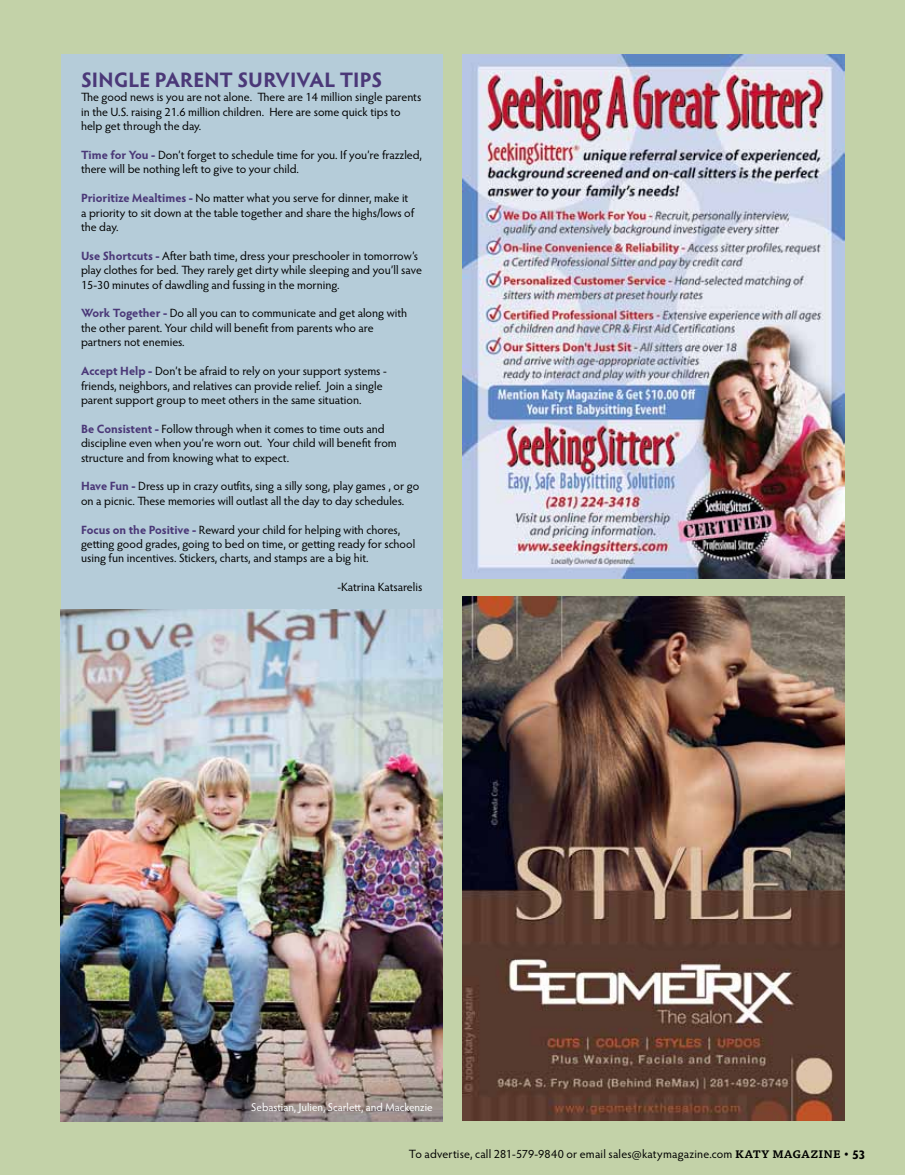
<style>
.page{position:relative;width:905px;height:1175px;background:#fff}
.page>*{position:absolute;margin:0;border:0;box-sizing:border-box;transform-origin:0 0}
.t1{font:700 21px "Hypatia Sans Pro";letter-spacing:-.01em;color:#4b3878}
.t2{font:12px/14.4px "Hypatia Sans Pro";color:#000}
.t3{font:11.25px "Hypatia Sans Pro";letter-spacing:-.005em;color:#fff}
.s1{font-weight:700;color:#4b3878}
.s2{font-family:"Chaparral Pro";font-weight:600;font-size:15px}
.s3{font-family:"Chaparral Pro";font-size:15px}
.s4{font-weight:700;font-size:12.75px}
</style>
<div class="page">
<div style="left:0;top:0;width:904px;height:1174px;background:#c3d2a8"></div>
<div style="left:61px;top:54px;width:381px;height:561px;background:#b5ccd9"></div>
<img style="left:462px;top:596px;width:383px;height:524px">
<img style="left:60px;top:609px;width:383px;height:512px">
<img style="left:462px;top:54px;width:383px;height:524px">
<h1 class="t1" style="left:81px;top:65px;width:23px">Single</h1>
<h1 class="t1" style="left:155px;top:65px;width:25px">Parent</h1>
<h1 class="t1" style="left:237px;top:65px;width:126px">Survival Tips</h1>
<p class="t2" style="left:81px;top:90px;width:342px">The good news is you are not alone. There are 14 million single parents in the U.S. raising 21.6 million children. Here are some quick tips to help get through the day.</p>
<p class="t2" style="left:81px;top:147px;width:342px"><span class="s1">Time for You -</span> Don’t forget to schedule time for you. If you’re frazzled, there will be nothing left to give to your child.</p>
<p class="t2" style="left:81px;top:190px;width:335px"><span class="s1">Prioritize Mealtimes -</span> No matter what you serve for dinner, make it a priority to sit down at the table together and share the highs/lows of the day.</p>
<p class="t2" style="left:81px;top:248px;width:342px"><span class="s1">Use Shortcuts -</span> After bath time, dress your preschooler in tomorrow’s play clothes for bed. They rarely get dirty while sleeping and you’ll save<br>15-30 minutes of dawdling and fussing in the morning.</p>
<p class="t2" style="left:81px;top:306px;width:327px"><span class="s1">Work Together -</span> Do all you can to communicate and get along with the other parent. Your child will benefit from parents who are partners not enemies.</p>
<p class="t2" style="left:81px;top:363px;width:307px"><span class="s1">Accept Help -</span> Don’t be afraid to rely on your support systems - friends, neighbors, and relatives can provide relief. Join a single parent support group to meet others in the same situation.</p>
<p class="t2" style="left:81px;top:421px;width:317px"><span class="s1">Be Consistent -</span> Follow through when it comes to time outs and discipline even when you’re worn out. Your child will benefit from structure and from knowing what to expect.</p>
<p class="t2" style="left:81px;top:478px;width:339px"><span class="s1">Have Fun -</span> Dress up in crazy outfits, sing a silly song, play games , or go on a picnic. These memories will outlast all the day to day schedules.</p>
<p class="t2" style="left:81px;top:522px;width:336px"><span class="s1">Focus on the Positive -</span> Reward your child for helping with chores, getting good grades, going to bed on time, or getting ready for school using fun incentives. Stickers, charts, and stamps are a big hit.</p>
<p class="t2" style="left:337px;top:579px;width:86px">-Katrina Katsarelis</p>
<p class="t3" style="left:251px;top:1099px;width:183px">Sebastian, Julien, Scarlett, and Mackenzie</p>
<p class="t2" style="left:409px;top:1146px;width:458px">To advertise, call 281-579-9840 or email sales@katymagazine.com <span class="s2">katy magazine</span> <span class="s3">•</span> <span class="s4">53</span></p>
</div>
